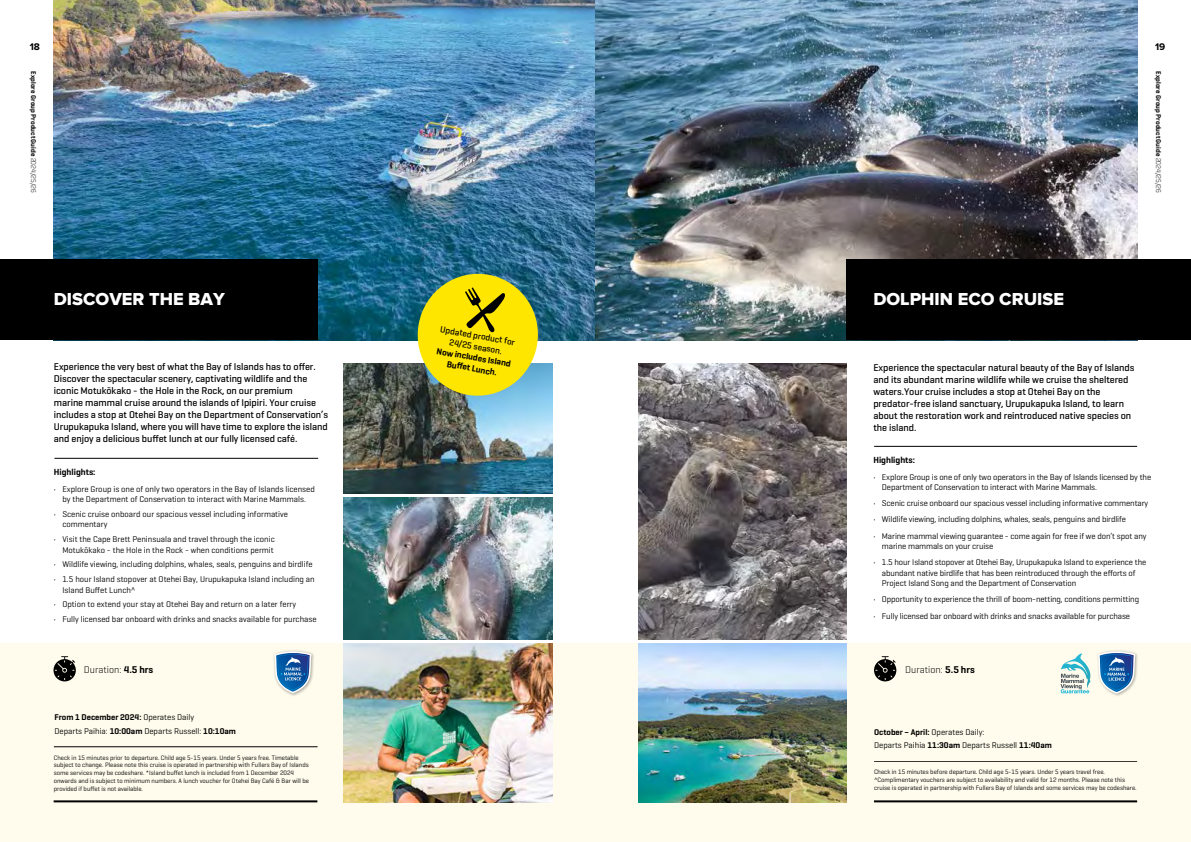
<style>
.page{position:relative;width:1191px;height:842px;background:#fff}
.page>*{position:absolute;margin:0;border:0;box-sizing:border-box;transform-origin:0 0}
.t1{font:18px "Proxima Nova Extrabld";color:#fff}
.t2{font:500 10px/12px "Geogrotesque";letter-spacing:-.005em;color:#000}
.t3{font:300 10px "Geogrotesque";color:#000}
.t4{font:700 10px "Proxima Nova";color:#000}
.t5{font:600 9px/11px "Geogrotesque";color:#000;text-align:center}
.t6{font:500 9px/11px "Geogrotesque";color:#000;text-align:center}
.t7{font:8.5px/10.5px "Geogrotesque";letter-spacing:-.01em;color:#000}
.t8{font:600 7px "Geogrotesque";color:#000}
.t9{font:6.5px/7.8px "Geogrotesque";color:#000}
.s1{font-weight:300}
.s2{font-weight:600}
</style>
<div class="page">
<div style="left:0;top:643px;width:595px;height:199px;background:#fffced"></div>
<img style="left:54px;top:0;width:541px;height:340px">
<img style="left:343px;top:363px;width:210px;height:131px">
<img style="left:343px;top:498px;width:210px;height:141px">
<img style="left:343px;top:643px;width:210px;height:159px">
<div style="left:595px;top:643px;width:596px;height:199px;background:#fffced"></div>
<div style="left:0;top:259px;width:317px;height:81px;background:#000"></div>
<hr style="left:54px;top:458px;width:264px;height:1px;background:#000">
<hr style="left:54px;top:800px;width:263px;height:2px;background:#000">
<hr style="left:54px;top:746px;width:263px;height:1px;background:#000">
<img style="left:595px;top:0;width:542px;height:340px">
<img style="left:638px;top:643px;width:208px;height:159px">
<img style="left:638px;top:363px;width:208px;height:276px">
<hr style="left:874px;top:800px;width:263px;height:2px;background:#000">
<hr style="left:874px;top:761px;width:263px;height:1px;background:#000">
<hr style="left:874px;top:446px;width:263px;height:1px;background:#000">
<div style="left:846px;top:259px;width:345px;height:81px;background:#000"></div>
<svg style="left:53px;top:656px;width:23px;height:25px"></svg>
<svg style="left:874px;top:656px;width:22px;height:25px"></svg>
<svg style="left:1060px;top:653px;width:31px;height:40px"></svg>
<div style="left:272px;top:649px;width:43px;height:48px;background:#000;opacity:.35"></div>
<svg style="left:274px;top:651px;width:38px;height:42px;background:#6793be"></svg>
<div style="left:1095px;top:649px;width:44px;height:48px;background:#000;opacity:.35"></div>
<svg style="left:1097px;top:651px;width:38px;height:43px"></svg>
<svg style="left:413px;top:269px;width:130px;height:131px;background:#bbbc30"></svg>
<p class="t4" style="left:30px;top:42px;width:12px">18</p>
<p class="t8" style="left:38px;top:71px;width:123px;rotate:90deg">Explore Group Product Guide <span class="s1">2024/25/26</span></p>
<h1 class="t1" style="left:54px;top:291px;width:172px">DISCOVER THE BAY</h1>
<p class="t2" style="left:54px;top:361px;width:276px">Experience the very best of what the Bay of Islands has to offer.<br>Discover the spectacular scenery, captivating wildlife and the iconic Motukōkako - the Hole in the Rock, on our premium<br>marine mammal cruise around the islands of Ipipiri. Your cruise includes a stop at Otehei Bay on the Department of Conservation’s Urupukapuka Island, where you will have time to explore the island and enjoy a delicious buffet lunch at our fully licensed café.</p>
<p class="t5" style="left:54px;top:466px;width:43px">Highlights:</p>
<p class="t7" style="left:54px;top:483px;width:262px;text-align:center">• Explore Group is one of only two operators in the Bay of Islands licensed by the Department of Conservation to interact with Marine Mammals.</p>
<p class="t7" style="left:62px;top:508px;width:227px;text-indent:-8px">• Scenic cruise onboard our spacious vessel including informative commentary</p>
<p class="t7" style="left:54px;top:534px;width:222px;text-align:right">• Visit the Cape Brett Peninsuala and travel through the iconic<br>Motukōkako - the Hole in the Rock - when conditions permit</p>
<p class="t7" style="left:54px;top:559px;width:260px">• Wildlife viewing, including dolphins, whales, seals, penguins and birdlife</p>
<p class="t7" style="left:62px;top:574px;width:254px;text-indent:-8px">• 1.5 hour Island stopover at Otehei Bay, Urupukapuka Island including an<br>Island Buffet Lunch^</p>
<p class="t7" style="left:54px;top:599px;width:244px">• Option to extend your stay at Otehei Bay and return on a later ferry</p>
<p class="t7" style="left:54px;top:614px;width:264px">• Fully licensed bar onboard with drinks and snacks available for purchase</p>
<p class="t3" style="left:84px;top:663px;width:71px">Duration: <span class="s2">4.5 hrs</span></p>
<p class="t7" style="left:54px;top:710px;width:183px;line-height:13.8px"><span class="s2">From 1 December 2024:</span> Operates Daily<br>Departs Paihia: <span class="s2">10:00am</span> Departs Russell: <span class="s2">10:10am</span></p>
<p class="t9" style="left:54px;top:753px;width:257px">Check in 15 minutes prior to departure. Child age 5-15 years. Under 5 years free. Timetable subject to change. Please note this cruise is operated in partnership with Fullers Bay of Islands some services may be codeshare. *Island buffet lunch is included from 1 December 2024 onwards and is subject to minimum numbers. A lunch voucher for Otehei Bay Café &amp; Bar will be provided if buffet is not available.</p>
<p class="t6" style="left:441px;top:323px;width:77px;rotate:10deg">Updated product for<br>24/25 season.</p>
<p class="t5" style="left:438px;top:345px;width:77px;rotate:10deg">Now includes Island<br>Buff et Lunch.</p>
<p class="t4" style="left:1155px;top:42px;width:12px">19</p>
<p class="t8" style="left:1163px;top:71px;width:123px;rotate:90deg">Explore Group Product Guide <span class="s1">2024/25/26</span></p>
<h1 class="t1" style="left:873px;top:291px;width:192px">DOLPHIN ECO CRUISE</h1>
<p class="t2" style="left:873px;top:361px;width:263px">Experience the spectacular natural beauty of the Bay of Islands and its abundant marine wildlife while we cruise the sheltered waters.Your cruise includes a stop at Otehei Bay on the predator-free island sanctuary, Urupukapuka Island, to learn about the restoration work and reintroduced native species on the island.</p>
<p class="t5" style="left:873px;top:454px;width:43px">Highlights:</p>
<p class="t7" style="left:882px;top:471px;width:271px;text-indent:-8px">• Explore Group is one of only two operators in the Bay of Islands licensed by the<br>Department of Conservation to interact with Marine Mammals.</p>
<p class="t7" style="left:873px;top:498px;width:276px">• Scenic cruise onboard our spacious vessel including informative commentary</p>
<p class="t7" style="left:873px;top:514px;width:254px">• Wildlife viewing, including dolphins, whales, seals, penguins and birdlife</p>
<p class="t7" style="left:882px;top:530px;width:266px;text-indent:-8px">• Marine mammal viewing guarantee - come again for free if we don’t spot any marine mammals on your cruise</p>
<p class="t7" style="left:882px;top:557px;width:266px;text-indent:-8px">• 1.5 hour Island stopover at Otehei Bay, Urupukapuka Island to experience the abundant native birdlife that has been reintroduced through the efforts of<br>Project Island Song and the Department of Conservation</p>
<p class="t7" style="left:873px;top:594px;width:267px">• Opportunity to experience the thrill of boom-netting, conditions permitting</p>
<p class="t7" style="left:873px;top:610px;width:258px">• Fully licensed bar onboard with drinks and snacks available for purchase</p>
<p class="t3" style="left:905px;top:663px;width:71px">Duration: <span class="s2">5.5 hrs</span></p>
<p class="t7" style="left:874px;top:724px;width:179px;line-height:13.8px"><span class="s2">October – April:</span> Operates Daily:<br>Departs Paihia <span class="s2">11:30am</span> Departs Russell <span class="s2">11:40am</span></p>
<p class="t9" style="left:874px;top:768px;width:264px">Check in 15 minutes before departure. Child age 5-15 years. Under 5 years travel free. ^Complimentary vouchers are subject to availability and valid for 12 months. Please note this cruise is operated in partnership with Fullers Bay of Islands and some services may be codeshare.</p>
</div>
